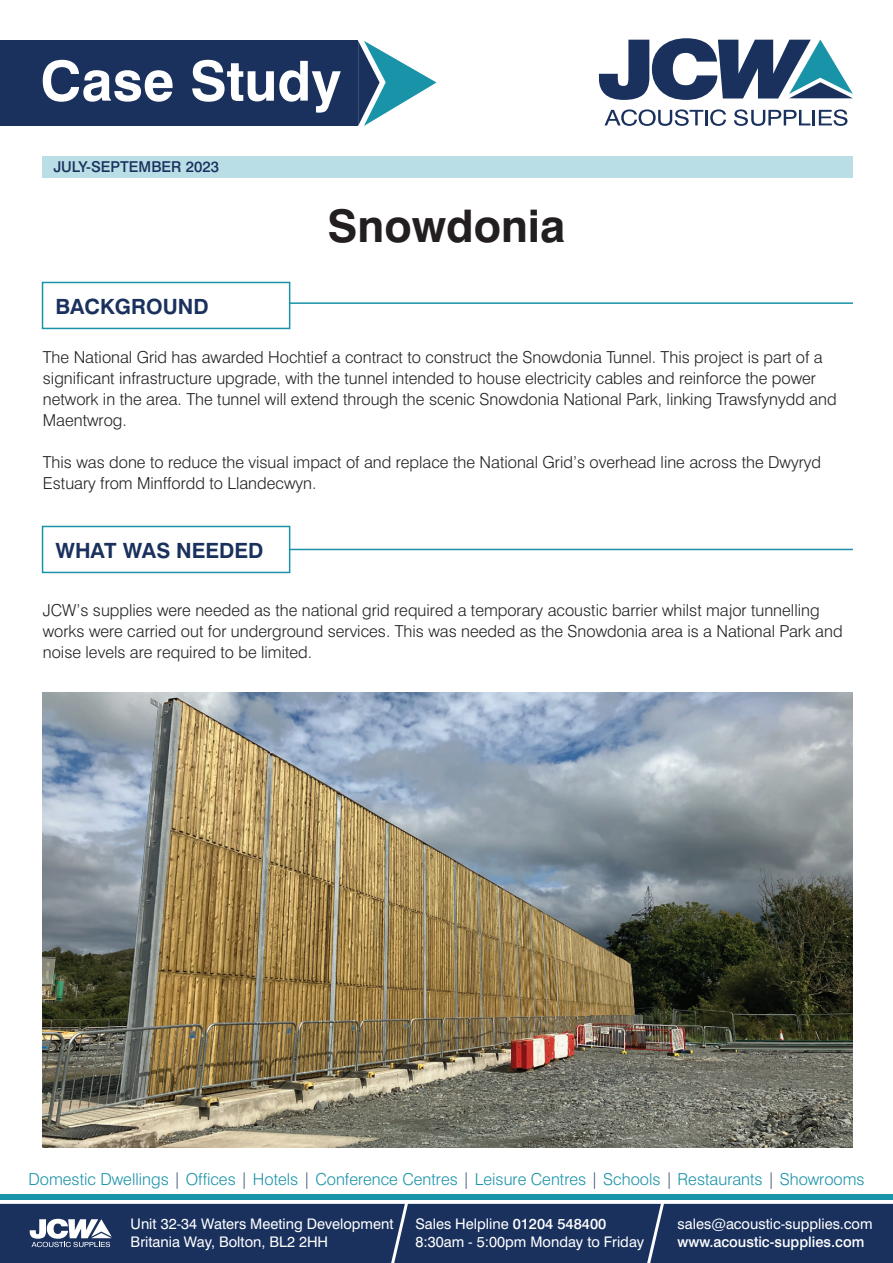
<style>
.page{position:relative;width:893px;height:1263px;background:#fff}
.page>*{position:absolute;margin:0;border:0;box-sizing:border-box;transform-origin:0 0}
.t1{font:700 55.35px "Swiss 721";color:#fff}
.t2{font:700 45px "Swiss 721";color:#231f20}
.t3{font:700 21px "Swiss 721";color:#1a315e}
.t4{font:300 16.5px/21px "Swiss 721";color:#231f20}
.t5{font:300 16.5px "Swiss 721";color:#1993a8}
.t6{font:500 15px "Swiss 721";color:#1a315e}
.t7{font:14.7px/17.5px "Swiss 721 Roman";color:#fff}
.t8{font:500 14.7px "Swiss 721";color:#fff}
.s1{color:#1a315e}
.s2{font-family:"Swiss 721";font-weight:500}
</style>
<div class="page">
<div style="left:43px;top:156px;width:810px;height:22px;background:#badee5"></div>
<svg style="left:604px;top:109px;width:99px;height:17px"></svg>
<hr style="left:705px;top:110px;width:3px;height:15px;background:#1a315e">
<svg style="left:710px;top:109px;width:16px;height:17px"></svg>
<svg style="left:734px;top:109px;width:76px;height:17px"></svg>
<hr style="left:812px;top:110px;width:3px;height:15px;background:#1a315e">
<svg style="left:819px;top:109px;width:28px;height:17px"></svg>
<svg style="left:599px;top:38px;width:254px;height:62px"></svg>
<div style="left:0;top:41px;width:358px;height:85px;background:#1a315e"></div>
<svg style="left:358px;top:41px;width:79px;height:85px"></svg>
<div style="left:0;top:1194px;width:893px;height:6px;background:#1993a8"></div>
<div style="left:0;top:1204px;width:893px;height:59px;background:#1a315e"></div>
<div style="left:42px;top:282px;width:248px;height:47px;border:2px solid #1993a8"></div>
<div style="left:42px;top:526px;width:248px;height:47px;border:2px solid #1993a8"></div>
<hr style="left:290px;top:302px;width:563px;height:2px;background:#1993a8">
<hr style="left:290px;top:549px;width:563px;height:1px;background:#1993a8">
<img style="left:43px;top:692px;width:810px;height:456px">
<h1 class="t1" style="left:40px;top:47px;width:302px">Case Study</h1>
<p class="t6" style="left:53px;top:158px;width:167px">JULY-SEPTEMBER 2023</p>
<p class="t3" style="left:55px;top:293px;width:155px">BACKGROUND</p>
<h2 class="t2" style="left:328px;top:198px;width:239px">Snowdonia</h2>
<p class="t4" style="left:43px;top:346px;width:795px">The National Grid has awarded Hochtief a contract to construct the Snowdonia Tunnel. This project is part of a significant infrastructure upgrade, with the tunnel intended to house electricity cables and reinforce the power network in the area. The tunnel will extend through the scenic Snowdonia National Park, linking Trawsfynydd and Maentwrog.</p>
<p class="t4" style="left:43px;top:451px;width:780px">This was done to reduce the visual impact of and replace the National Grid’s overhead line across the Dwyryd<br>Estuary from Minffordd to Llandecwyn.</p>
<p class="t3" style="left:55px;top:537px;width:210px">WHAT WAS NEEDED</p>
<p class="t4" style="left:43px;top:599px;width:801px">JCW’s supplies were needed as the national grid required a temporary acoustic barrier whilst major tunnelling works were carried out for underground services. This was needed as the Snowdonia area is a National Park and noise levels are required to be limited.</p>
<p class="t5" style="left:28px;top:1169px;width:838px">Domestic Dwellings <span class="s1">|</span> Offices <span class="s1">|</span> Hotels <span class="s1">|</span> Conference Centres <span class="s1">|</span> Leisure Centres <span class="s1">|</span> Schools <span class="s1">|</span> Restaurants <span class="s1">|</span> Showrooms</p>
<p class="t7" style="left:131px;top:1215px;width:264px">Unit 32-34 Waters Meeting Development<br>Britania Way, Bolton, BL2 2HH</p>
<p class="t7" style="left:415px;top:1215px;width:230px">Sales Helpline <span class="s2">01204 548400<br></span>8:30am - 5:00pm Monday to Friday</p>
<p class="t7" style="left:678px;top:1215px;width:197px">sales@acoustic-supplies.com</p>
<p class="t8" style="left:678px;top:1233px;width:188px">www.acoustic-supplies.com</p>
</div>
